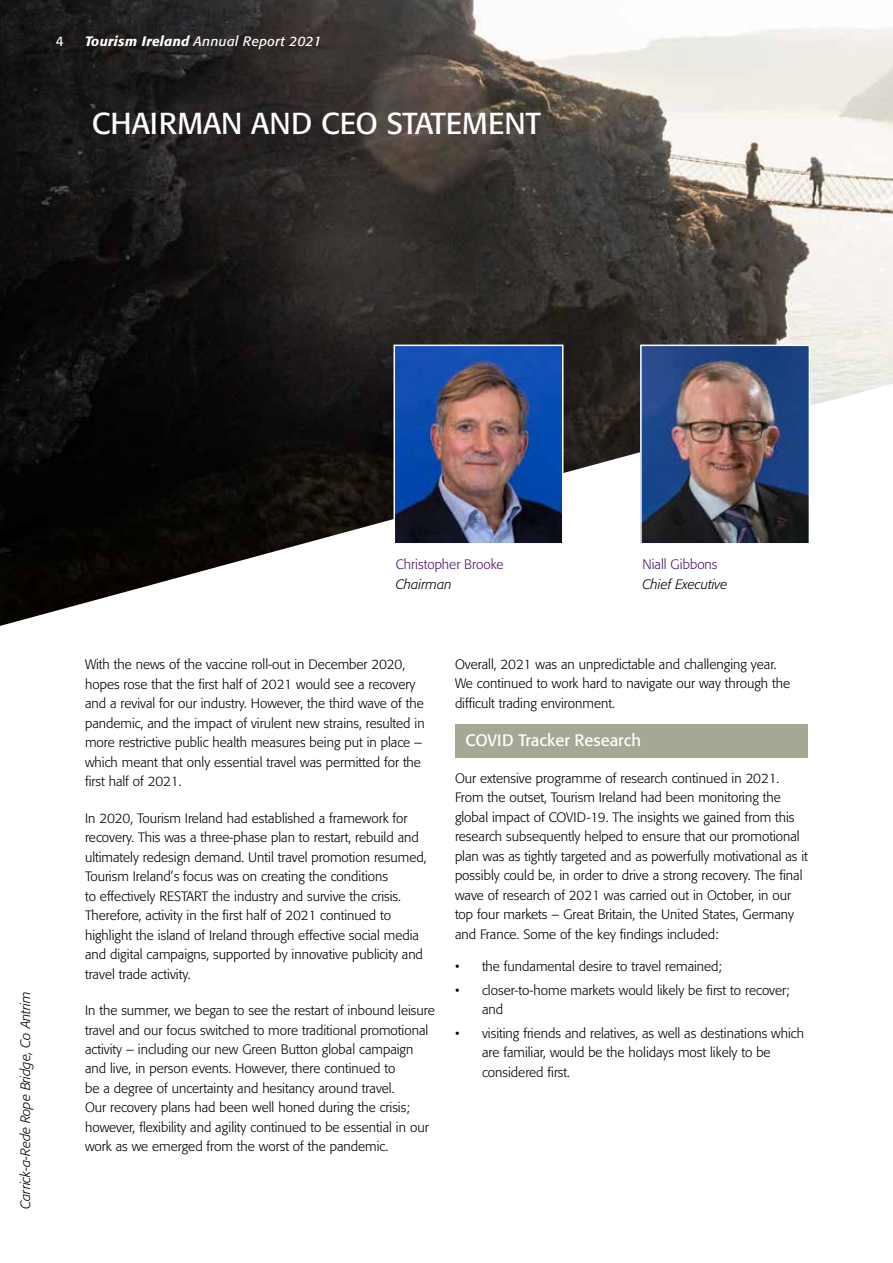
<style>
.page{position:relative;width:893px;height:1263px;background:#fff}
.page>*{position:absolute;margin:0;border:0;box-sizing:border-box;transform-origin:0 0}
.t1{font:30px "Formata";color:#fff}
.t2{font:16.5px "Formata";color:#fff}
.t3{font:300 13.5px/19.5px "Formata";color:#000}
.t4{font:italic 300 13.5px "Formata";color:#000}
.t5{font:italic 13.5px "Formata";letter-spacing:.025em;color:#fff}
.t6{font:300 13.5px "Formata";color:#49176d}
.t7{font:13.5px "Formata";color:#fff}
.s1{font-weight:500}
</style>
<div class="page">
<img style="left:0;top:0;width:893px;height:384px">
<svg style="left:0;top:384px;width:890px;height:374px"></svg>
<div style="left:455px;top:724px;width:353px;height:33px;background:#a6a795"></div>
<img style="left:396px;top:348px;width:164px;height:193px">
<div style="left:393px;top:345px;width:170px;height:199px;border:2px solid #fff"></div>
<img style="left:643px;top:348px;width:164px;height:193px">
<div style="left:640px;top:345px;width:170px;height:199px;border:2px solid #fff"></div>
<p class="t7" style="left:56px;top:33px;width:9px">4</p>
<p class="t5" style="left:85px;top:33px;width:238px"><span class="s1">Tourism Ireland</span> Annual Report 2021</p>
<h1 class="t1" style="left:92px;top:106px;width:450px">CHAIRMAN AND CEO STATEMENT</h1>
<p class="t4" style="left:17px;top:1209px;width:219px;rotate:-90deg">Carrick-a-Rede Rope Bridge, Co Antrim</p>
<p class="t6" style="left:396px;top:557px;width:109px">Christopher Brooke</p>
<p class="t4" style="left:396px;top:576px;width:57px">Chairman</p>
<p class="t6" style="left:642px;top:557px;width:77px">Niall Gibbons</p>
<p class="t4" style="left:642px;top:576px;width:86px">Chief Executive</p>
<p class="t3" style="left:85px;top:655px;width:341px">With the news of the vaccine roll-out in December 2020, hopes rose that the first half of 2021 would see a recovery and a revival for our industry. However, the third wave of the pandemic, and the impact of virulent new strains, resulted in more restrictive public health measures being put in place – which meant that only essential travel was permitted for the first half of 2021.</p>
<p class="t3" style="left:85px;top:808px;width:343px">In 2020, Tourism Ireland had established a framework for recovery. This was a three-phase plan to restart, rebuild and ultimately redesign demand. Until travel promotion resumed, Tourism Ireland’s focus was on creating the conditions<br>to effectively RESTART the industry and survive the crisis.<br>Therefore, activity in the first half of 2021 continued to highlight the island of Ireland through effective social media and digital campaigns, supported by innovative publicity and travel trade activity.</p>
<p class="t3" style="left:85px;top:1001px;width:351px">In the summer, we began to see the restart of inbound leisure travel and our focus switched to more traditional promotional activity – including our new Green Button global campaign and live, in person events. However, there continued to<br>be a degree of uncertainty and hesitancy around travel.<br>Our recovery plans had been well honed during the crisis; however, flexibility and agility continued to be essential in our work as we emerged from the worst of the pandemic.</p>
<p class="t3" style="left:455px;top:654px;width:337px">Overall, 2021 was an unpredictable and challenging year.<br>We continued to work hard to navigate our way through the difficult trading environment.</p>
<p class="t2" style="left:466px;top:730px;width:177px">COVID Tracker Research</p>
<p class="t3" style="left:455px;top:768px;width:354px">Our extensive programme of research continued in 2021.<br>From the outset, Tourism Ireland had been monitoring the global impact of COVID-19. The insights we gained from this research subsequently helped to ensure that our promotional plan was as tightly targeted and as powerfully motivational as it possibly could be, in order to drive a strong recovery. The final wave of research of 2021 was carried out in October, in our top four markets – Great Britain, the United States, Germany and France. Some of the key findings included:</p>
<p class="t3" style="left:455px;top:956px;width:268px">• the fundamental desire to travel remained;</p>
<p class="t3" style="left:482px;top:980px;width:309px;text-indent:-27px">• closer-to-home markets would likely be first to recover; and</p>
<p class="t3" style="left:482px;top:1023px;width:324px;text-indent:-27px">• visiting friends and relatives, as well as destinations which are familiar, would be the holidays most likely to be considered first.</p>
</div>
